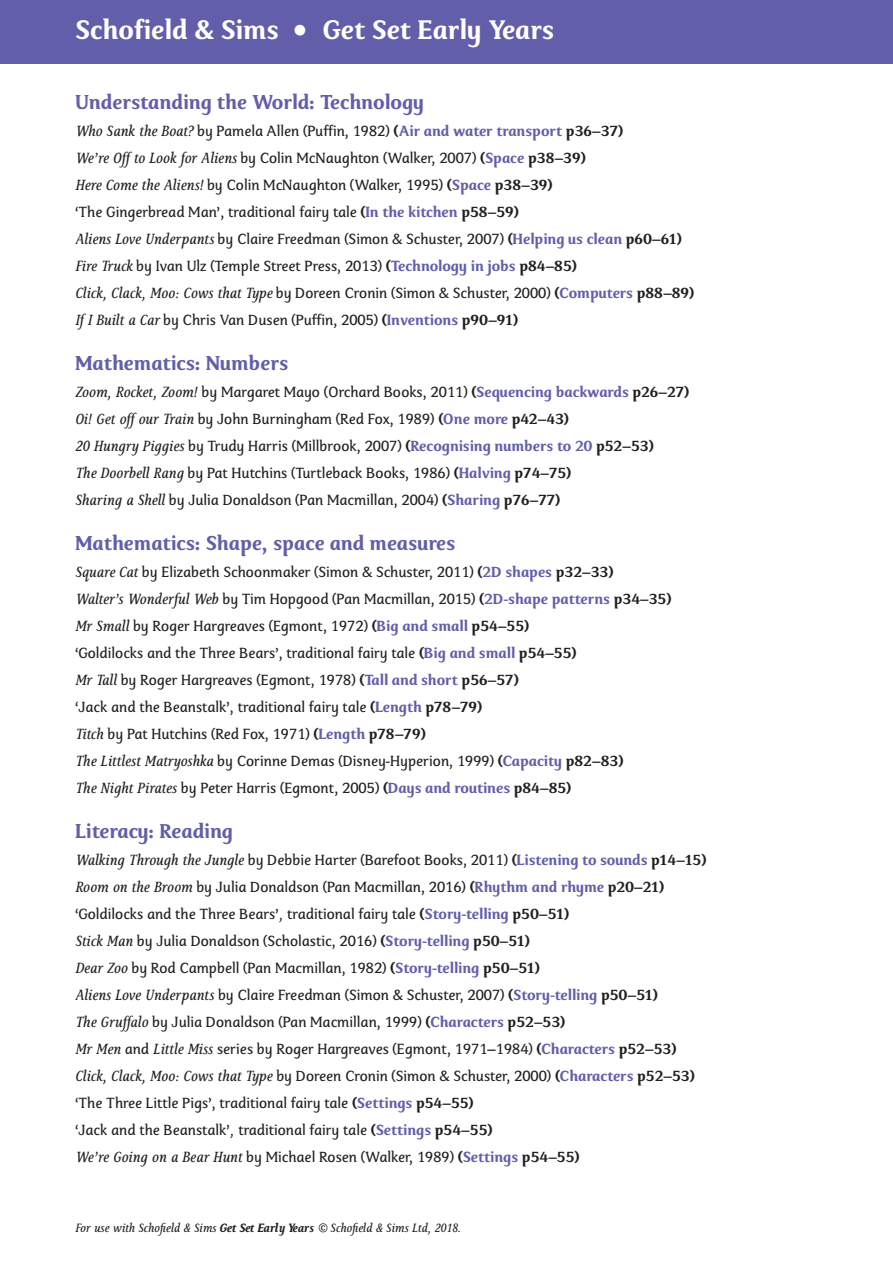
<style>
.page{position:relative;width:893px;height:1263px;background:#fff}
.page>*{position:absolute;margin:0;border:0;box-sizing:border-box;transform-origin:0 0}
.t1{font:700 30px "Sassoon";color:#fff}
.t2{font:700 22.5px "Sassoon";color:#625ea9}
.t3{font:16.5px/27px "Sassoon";color:#231f20}
.t4{font:italic 13.5px "Sassoon";color:#231f20}
.s1{font-style:italic}
.s2{font-weight:700}
.s3{font-weight:700;color:#625ea9}
</style>
<div class="page">
<div style="left:0;top:0;width:893px;height:63px;background:#625ea9"></div>
<h1 class="t1" style="left:75px;top:14px;width:481px">Schofield &amp; Sims • Get Set Early Years</h1>
<h2 class="t2" style="left:75px;top:90px;width:351px">Understanding the World: Technology</h2>
<p class="t3" style="left:75px;top:118px;width:621px"><span class="s1">Who Sank the Boat?</span> by Pamela Allen (Puffin, 1982) <span class="s2">(</span><span class="s3">Air and water transport</span> <span class="s2">p36–37)<br></span><span class="s1">We’re Off to Look for Aliens</span> by Colin McNaughton (Walker, 2007) <span class="s2">(</span><span class="s3">Space</span> <span class="s2">p38–39)<br></span><span class="s1">Here Come the Aliens!</span> by Colin McNaughton (Walker, 1995) <span class="s2">(</span><span class="s3">Space</span> <span class="s2">p38–39)<br></span>‘The Gingerbread Man’, traditional fairy tale <span class="s2">(</span><span class="s3">In the kitchen</span> <span class="s2">p58–59)<br></span><span class="s1">Aliens Love Underpants</span> by Claire Freedman (Simon &amp; Schuster, 2007) <span class="s2">(</span><span class="s3">Helping us clean</span> <span class="s2">p60–61)<br></span><span class="s1">Fire Truck</span> by Ivan Ulz (Temple Street Press, 2013) <span class="s2">(</span><span class="s3">Technology in jobs</span> <span class="s2">p84–85)<br></span><span class="s1">Click, Clack, Moo: Cows that Type</span> by Doreen Cronin (Simon &amp; Schuster, 2000) <span class="s2">(</span><span class="s3">Computers</span> <span class="s2">p88–89)<br></span><span class="s1">If I Built a Car</span> by Chris Van Dusen (Puffin, 2005) <span class="s2">(</span><span class="s3">Inventions</span> <span class="s2">p90–91)</span></p>
<h2 class="t2" style="left:75px;top:351px;width:215px">Mathematics: Numbers</h2>
<p class="t3" style="left:75px;top:379px;width:616px"><span class="s1">Zoom, Rocket, Zoom!</span> by Margaret Mayo (Orchard Books, 2011) <span class="s2">(</span><span class="s3">Sequencing backwards</span> <span class="s2">p26–27)<br></span><span class="s1">Oi! Get off our Train</span> by John Burningham (Red Fox, 1989) <span class="s2">(</span><span class="s3">One more</span> <span class="s2">p42–43)<br></span><span class="s1">20 Hungry Piggies</span> by Trudy Harris (Millbrook, 2007) <span class="s2">(</span><span class="s3">Recognising numbers to 20</span> <span class="s2">p52–53)<br></span><span class="s1">The Doorbell Rang</span> by Pat Hutchins (Turtleback Books, 1986) <span class="s2">(</span><span class="s3">Halving</span> <span class="s2">p74–75)<br></span><span class="s1">Sharing a Shell</span> by Julia Donaldson (Pan Macmillan, 2004) <span class="s2">(</span><span class="s3">Sharing</span> <span class="s2">p76–77)</span></p>
<h2 class="t2" style="left:75px;top:531px;width:382px">Mathematics: Shape, space and measures</h2>
<p class="t3" style="left:75px;top:559px;width:598px"><span class="s1">Square Cat</span> by Elizabeth Schoonmaker (Simon &amp; Schuster, 2011) <span class="s2">(</span><span class="s3">2D shapes</span> <span class="s2">p32–33)<br></span><span class="s1">Walter’s Wonderful Web</span> by Tim Hopgood (Pan Macmillan, 2015) <span class="s2">(</span><span class="s3">2D-shape patterns</span> <span class="s2">p34–35)<br></span><span class="s1">Mr Small</span> by Roger Hargreaves (Egmont, 1972) <span class="s2">(</span><span class="s3">Big and small</span> <span class="s2">p54–55)<br></span>‘Goldilocks and the Three Bears’, traditional fairy tale <span class="s2">(</span><span class="s3">Big and small</span> <span class="s2">p54–55)<br></span><span class="s1">Mr Tall</span> by Roger Hargreaves (Egmont, 1978) <span class="s2">(</span><span class="s3">Tall and short</span> <span class="s2">p56–57)<br></span>‘Jack and the Beanstalk’, traditional fairy tale <span class="s2">(</span><span class="s3">Length</span> <span class="s2">p78–79)<br></span><span class="s1">Titch</span> by Pat Hutchins (Red Fox, 1971) <span class="s2">(</span><span class="s3">Length</span> <span class="s2">p78–79)<br></span><span class="s1">The Littlest Matryoshka</span> by Corinne Demas (Disney-Hyperion, 1999) <span class="s2">(</span><span class="s3">Capacity</span> <span class="s2">p82–83)<br></span><span class="s1">The Night Pirates</span> by Peter Harris (Egmont, 2005) <span class="s2">(</span><span class="s3">Days and routines</span> <span class="s2">p84–85)</span></p>
<h2 class="t2" style="left:75px;top:819px;width:160px">Literacy: Reading</h2>
<p class="t3" style="left:75px;top:847px;width:633px"><span class="s1">Walking Through the Jungle</span> by Debbie Harter (Barefoot Books, 2011) <span class="s2">(</span><span class="s3">Listening to sounds</span> <span class="s2">p14–15)<br></span><span class="s1">Room on the Broom</span> by Julia Donaldson (Pan Macmillan, 2016) <span class="s2">(</span><span class="s3">Rhythm and rhyme</span> <span class="s2">p20–21) </span>‘Goldilocks and the Three Bears’<span class="s1">,</span> traditional fairy tale <span class="s2">(</span><span class="s3">Story-telling</span> <span class="s2">p50–51)<br></span><span class="s1">Stick Man</span> by Julia Donaldson (Scholastic, 2016) <span class="s2">(</span><span class="s3">Story-telling</span> <span class="s2">p50–51)<br></span><span class="s1">Dear Zoo</span> by Rod Campbell (Pan Macmillan, 1982) <span class="s2">(</span><span class="s3">Story-telling</span> <span class="s2">p50–51)<br></span><span class="s1">Aliens Love Underpants</span> by Claire Freedman (Simon &amp; Schuster, 2007) <span class="s2">(</span><span class="s3">Story-telling</span> <span class="s2">p50–51)<br></span><span class="s1">The Gruffalo</span> by Julia Donaldson (Pan Macmillan, 1999) <span class="s2">(</span><span class="s3">Characters</span> <span class="s2">p52–53)<br></span><span class="s1">Mr Men</span> and <span class="s1">Little Miss</span> series by Roger Hargreaves (Egmont, 1971–1984) <span class="s2">(</span><span class="s3">Characters</span> <span class="s2">p52–53)<br></span><span class="s1">Click, Clack, Moo: Cows that Type</span> by Doreen Cronin (Simon &amp; Schuster, 2000) <span class="s2">(</span><span class="s3">Characters</span> <span class="s2">p52–53) </span>‘The Three Little Pigs’, traditional fairy tale <span class="s2">(</span><span class="s3">Settings</span> <span class="s2">p54–55)<br></span>‘Jack and the Beanstalk’<span class="s1">,</span> traditional fairy tale <span class="s2">(</span><span class="s3">Settings</span> <span class="s2">p54–55)<br></span><span class="s1">We’re Going on a Bear Hunt</span> by Michael Rosen (Walker, 1989) <span class="s2">(</span><span class="s3">Settings</span> <span class="s2">p54–55)</span></p>
<p class="t4" style="left:75px;top:1221px;width:388px">For use with Schofield &amp; Sims <span class="s2">Get Set Early Years</span> © Schofield &amp; Sims Ltd, 2018.</p>
</div>
